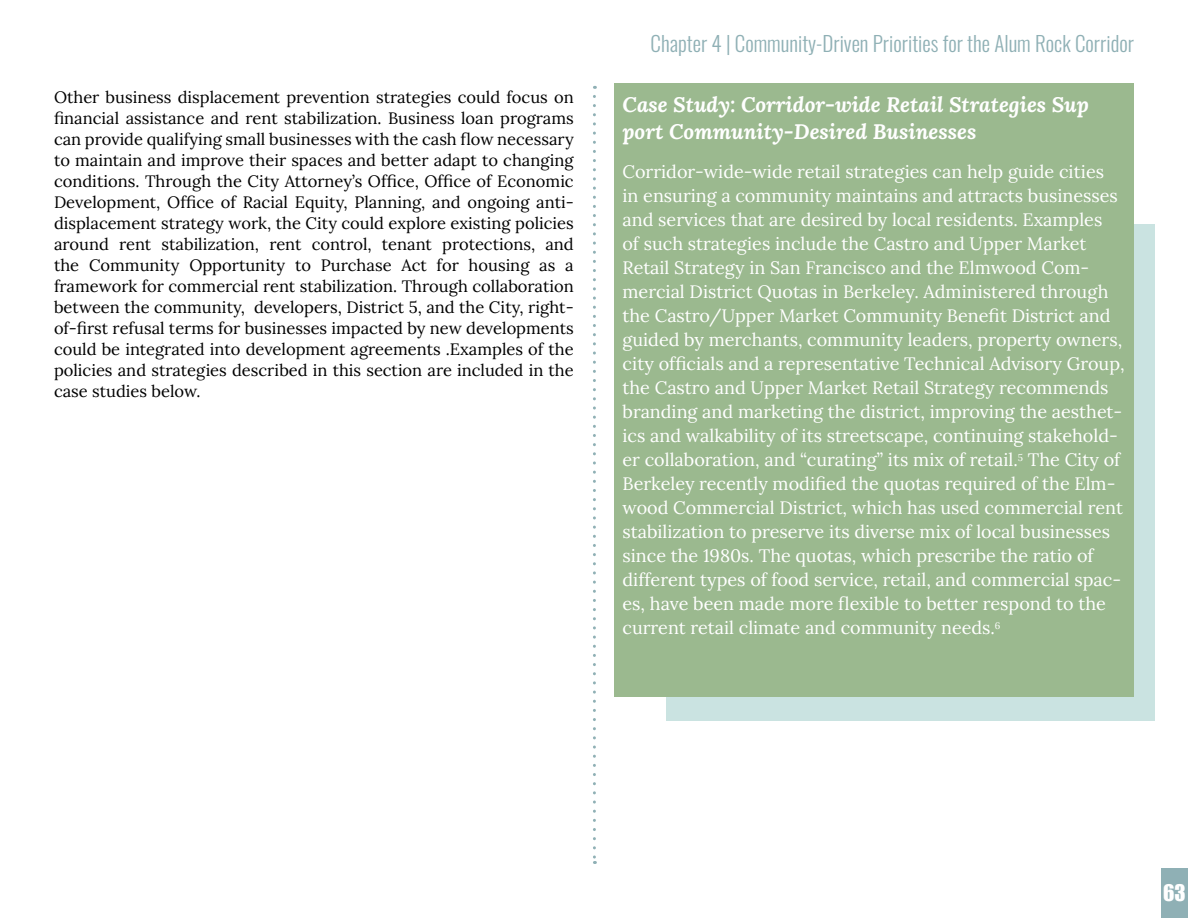
<style>
.page{position:relative;width:1188px;height:918px;background:#fff}
.page>*{position:absolute;margin:0;border:0;box-sizing:border-box;transform-origin:0 0}
.t1{font:italic 21px "Lora";color:#fff}
.t2{font:300 21px "Oswald";color:#8fb0b5}
.t3{font:21px "Impact";color:#fff}
.t4{font:18px/24px "Lora";color:#fff}
.Text_Black{font:16.5px/21px "Lora";color:#000;text-align:justify}
</style>
<div class="page">
<svg style="left:593px;top:96px;width:3px;height:768px"></svg>
<div style="left:1161px;top:868px;width:27px;height:50px;background:#8fb0b5"></div>
<div style="left:666px;top:224px;width:489px;height:496px;background:#cae3e1"></div>
<div style="left:615px;top:83px;width:519px;height:614px;background:#9bb98f"></div>
<p class="t2" style="left:651px;top:25px;width:485px">Chapter 4 | Community-Driven Priorities for the Alum Rock Corridor</p>
<p class="Text_Black" style="left:54px;top:85px;width:521px">Other business displacement prevention strategies could focus on financial assistance and rent stabilization. Business loan programs can provide qualifying small businesses with the cash flow necessary to maintain and improve their spaces and better adapt to changing conditions. Through the City Attorney’s Office, Office of Economic Development, Office of Racial Equity, Planning, and ongoing anti&shy;displacement strategy work, the City could explore existing policies around rent stabilization, rent control, tenant protections, and the Community Opportunity to Purchase Act for housing as a framework for commercial rent stabilization. Through collaboration between the community, developers, District 5, and the City, right&shy;of-first refusal terms for businesses impacted by new developments could be integrated into development agreements .Examples of the policies and strategies described in this section are included in the case studies below.</p>
<p class="t1" style="left:623px;top:90px;width:468px">Case Study: Corridor-wide Retail Strategies Sup</p>
<p class="t1" style="left:623px;top:117px;width:355px">port Community-Desired Businesses</p>
<p class="t4" style="left:623px;top:158px;width:504px">Corridor-wide-wide retail strategies can help guide cities<br>in ensuring a community maintains and attracts businesses and services that are desired by local residents. Examples<br>of such strategies include the Castro and Upper Market Retail Strategy in San Francisco and the Elmwood Com&shy;mercial District Quotas in Berkeley. Administered through the Castro/Upper Market Community Benefit District and guided by merchants, community leaders, property owners, city officials and a representative Technical Advisory Group, the Castro and Upper Market Retail Strategy recommends branding and marketing the district, improving the aesthet&shy;ics and walkability of its streetscape, continuing stakehold&shy;er collaboration, and “curating” its mix of retail.<sup>5</sup> The City of Berkeley recently modified the quotas required of the Elm&shy;wood Commercial District, which has used commercial rent stabilization to preserve its diverse mix of local businesses since the 1980s. The quotas, which prescribe the ratio of different types of food service, retail, and commercial spac&shy;es, have been made more flexible to better respond to the current retail climate and community needs.<sup>6</sup></p>
<p class="t3" style="left:1163px;top:877px;width:24px">63</p>
</div>
